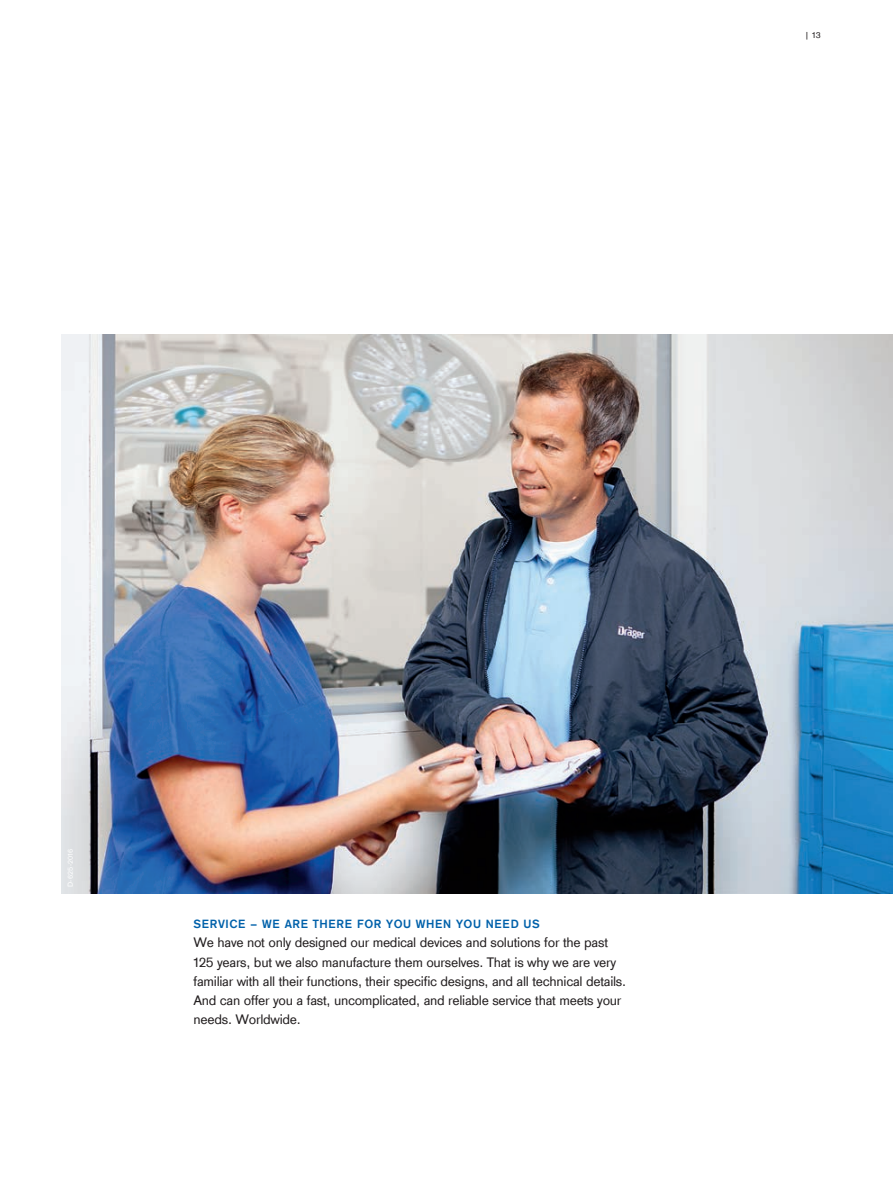
<style>
.page{position:relative;width:893px;height:1191px;background:#fff}
.page>*{position:absolute;margin:0;border:0;box-sizing:border-box;transform-origin:0 0}
.Fließtext_9_5pt{font:14.25px/19.2px "Draeger Sans Global";letter-spacing:-.02em;color:#231f20}
.Fließtext_Zwischenue{font:700 12.3px "Draeger Sans Global";letter-spacing:.05em;color:#0161aa}
.Paginierung_rechts{font:9px "Draeger Sans Global";color:#231f20}
</style>
<div class="page">
<img style="left:62px;top:335px;width:831px;height:558px">
<p class="Paginierung_rechts" style="left:804px;top:30px;width:18px">| 13</p>
<p class="Fließtext_Zwischenue" style="left:193px;top:917px;width:348px">SERVICE – WE ARE THERE FOR YOU WHEN YOU NEED US</p>
<p class="Fließtext_9_5pt" style="left:193px;top:933px;width:434px">We have not only designed our medical devices and solutions for the past<br>125 years, but we also manufacture them ourselves. That is why we are very familiar with all their functions, their specific designs, and all technical details.</p>
<p class="Fließtext_9_5pt" style="left:193px;top:990px;width:429px">And can offer you a fast, uncomplicated, and reliable service that meets your needs. Worldwide.</p>
</div>
